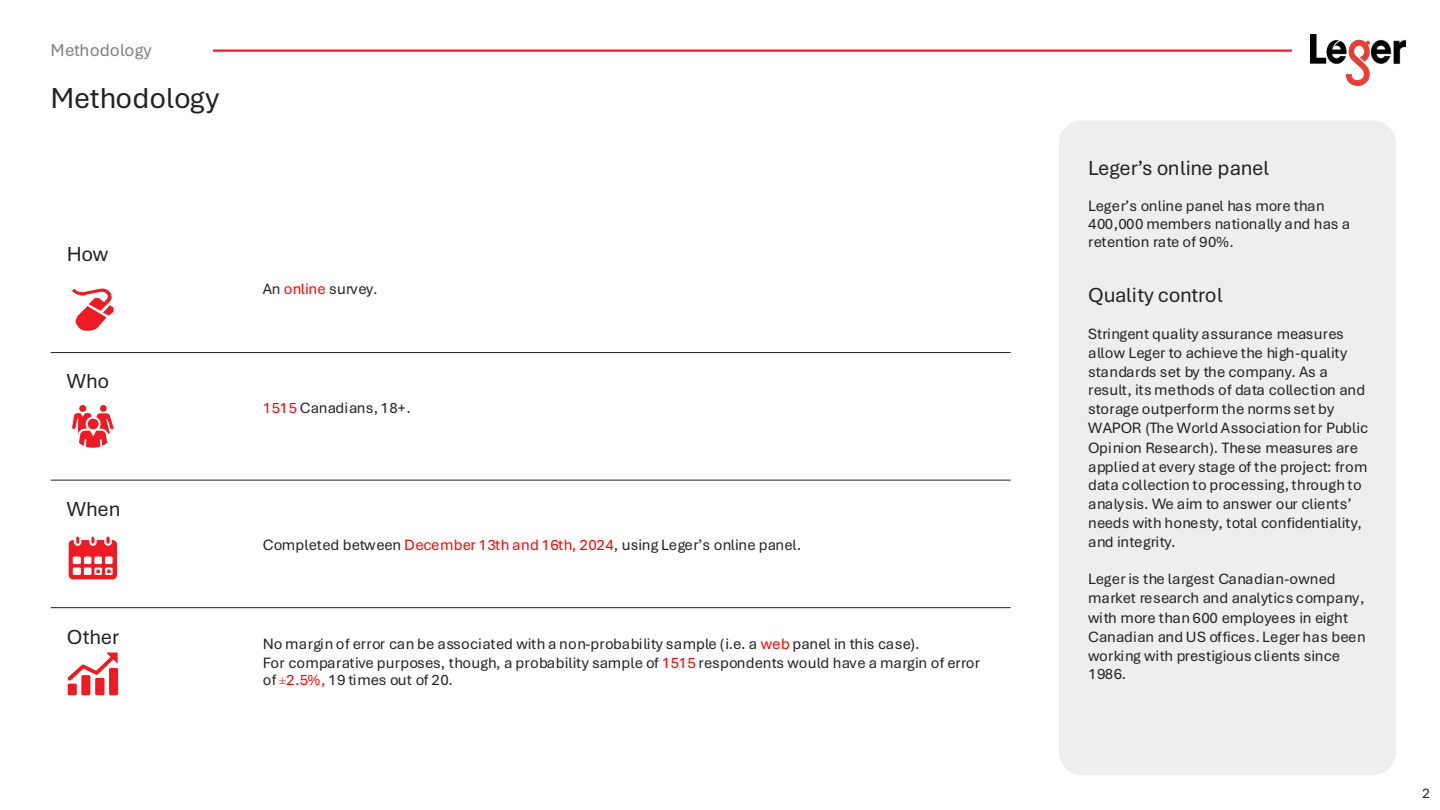
<style>
.page{position:relative;width:1440px;height:810px;background:#fff}
.page>*{position:absolute;margin:0;border:0;box-sizing:border-box;transform-origin:0 0}
.t1{font:30.45px "Aptos";color:#212121}
.t2{font:21.45px "Aptos";letter-spacing:-.005em;color:#212121}
.t3{font:21.3px "Aptos";color:#212121}
.t4{font:18px "Aptos";letter-spacing:.01em;color:#7f7f7f}
.t5{font:15.75px/18.9px "Aptos";letter-spacing:.01em;color:#212121}
.t6{font:14.7px "Aptos";color:#212121}
.s1{color:#f00}
.s2{font-family:"Aparajita";color:#f00}
</style>
<div class="page">
<img style="left:1311px;top:35px;width:94px;height:51px">
<hr style="left:98px;top:50px;width:1194px;height:2px;background:#ed1c24">
<div style="left:1059px;top:120px;width:337px;height:655px;background:#eeeeef;border-radius:23px"></div>
<hr style="left:51px;top:352px;width:960px;height:1px;background:#212121">
<hr style="left:51px;top:480px;width:960px;height:1px;background:#212121">
<hr style="left:51px;top:607px;width:960px;height:1px;background:#212121">
<div style="left:39px;top:36px;width:174px;height:30px;background:#fff"></div>
<svg style="left:72px;top:288px;width:42px;height:43px"></svg>
<svg style="left:72px;top:405px;width:42px;height:43px"></svg>
<svg style="left:68px;top:652px;width:50px;height:43px"></svg>
<svg style="left:69px;top:537px;width:48px;height:42px"></svg>
<p class="t4" style="left:50px;top:39px;width:103px">Methodology</p>
<h1 class="t1" style="left:50px;top:79px;width:171px">Methodology</h1>
<h3 class="t3" style="left:67px;top:241px;width:43px">How</h3>
<h2 class="t2" style="left:67px;top:368px;width:44px">Who</h2>
<h2 class="t2" style="left:67px;top:496px;width:55px">When</h2>
<h2 class="t2" style="left:67px;top:624px;width:54px">Other</h2>
<p class="t5" style="left:263px;top:280px;width:116px">An <span class="s1">online</span> survey.</p>
<p class="t5" style="left:263px;top:398px;width:150px"><span class="s1">1515</span>Canadians, 18+.</p>
<p class="t5" style="left:263px;top:535px;width:540px">Completed between <span class="s1">December 13th and 16th, 2024</span>, using Leger’s online panel.</p>
<p class="t5" style="left:263px;top:634px;width:719px">No margin of error can be associated with a non-probability sample (i.e. a <span class="s1">web</span> panel in this case).<br>For comparative purposes, though, a probability sample of <span class="s1">1515</span> respondents would have a margin of error</p>
<p class="t5" style="left:263px;top:671px;width:192px">of <span class="s2">±</span><span class="s1">2.5%,</span> 19 times out of 20.</p>
<h2 class="t2" style="left:1088px;top:155px;width:182px">Leger’s online panel</h2>
<p class="t5" style="left:1088px;top:197px;width:264px;line-height:18px">Leger’s online panel has more than<br>400,000 members nationally and has a retention rate of 90%.</p>
<h2 class="t2" style="left:1088px;top:281px;width:136px">Quality control</h2>
<p class="t5" style="left:1088px;top:324px;width:282px">Stringent quality assurance measures allow Leger to achieve the high-quality standards set by the company. As a result, its methods of data collection and storage outperform the norms set by WAPOR (The World Association for Public Opinion Research). These measures are applied at every stage of the project: from data collection to processing, through to analysis. We aim to answer our clients’ needs with honesty, total confidentiality, and integrity.</p>
<p class="t5" style="left:1088px;top:570px;width:279px">Leger is the largest Canadian-owned market research and analytics company, with more than 600 employees in eight Canadian and US offices. Leger has been working with prestigious clients since 1986.</p>
<p class="t6" style="left:1422px;top:784px;width:9px">2</p>
</div>
